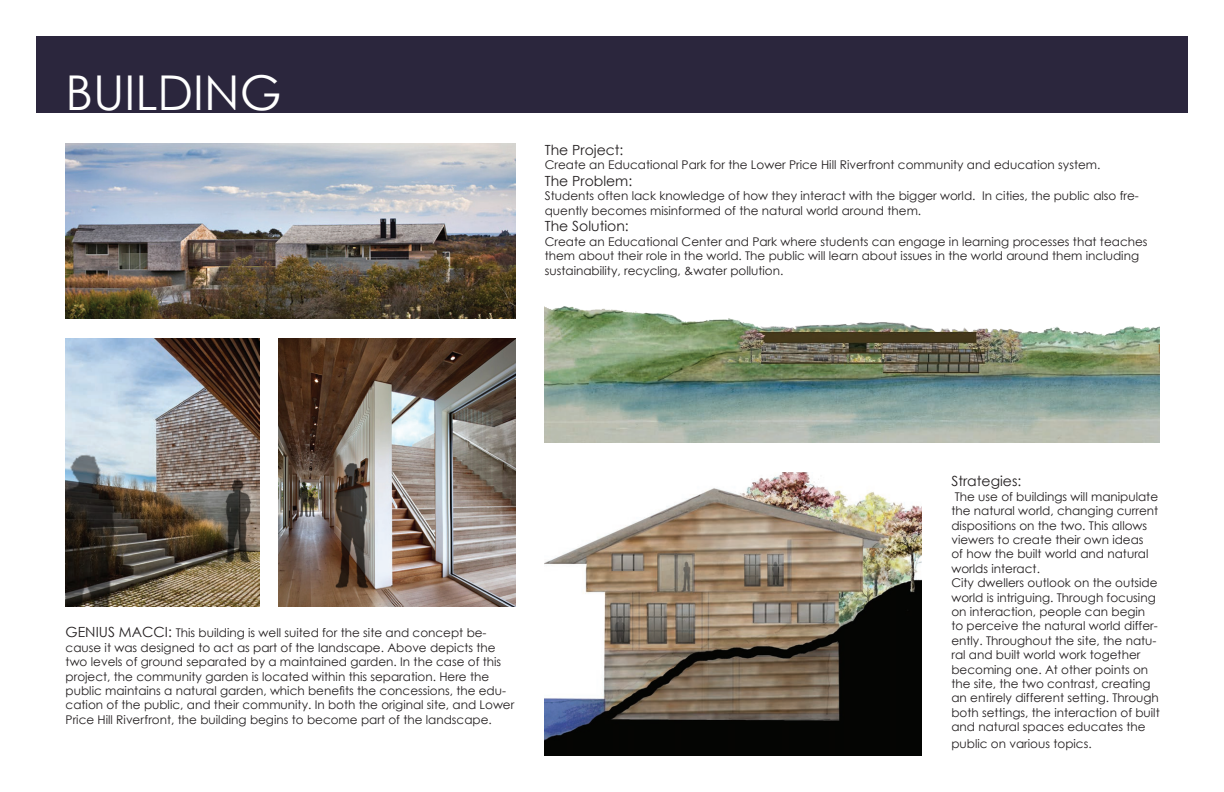
<style>
.page{position:relative;width:1224px;height:792px;background:#fff}
.page>*{position:absolute;margin:0;border:0;box-sizing:border-box;transform-origin:0 0}
.t1{font:48px "Century Gothic";color:#fff}
.t2{font:14px "Century Gothic";color:#231f20}
.t3{font:12px/14.4px "Century Gothic";color:#231f20}
.s1{font-size:14px}
</style>
<div class="page">
<div style="left:36px;top:36px;width:1152px;height:76px;background:#2b263d"></div>
<img style="left:66px;top:144px;width:450px;height:175px">
<img style="left:279px;top:339px;width:237px;height:268px">
<img style="left:66px;top:339px;width:193px;height:268px">
<img style="left:545px;top:306px;width:614px;height:137px">
<img style="left:545px;top:473px;width:377px;height:283px">
<h1 class="t1" style="left:66px;top:64px;width:217px">BUILDING</h1>
<p class="t2" style="left:545px;top:141px;width:80px">The Project:</p>
<p class="t3" style="left:545px;top:157px;width:557px">Create an Educational Park for the Lower Price Hill Riverfront community and education system.</p>
<p class="t2" style="left:545px;top:172px;width:89px">The Problem:</p>
<p class="t3" style="left:545px;top:188px;width:596px">Students often lack knowledge of how they interact with the bigger world. In cities, the public also fre&shy;quently becomes misinformed of the natural world around them.</p>
<p class="t2" style="left:545px;top:218px;width:86px">The Solution:</p>
<p class="t3" style="left:545px;top:234px;width:604px">Create an Educational Center and Park where students can engage in learning processes that teaches them about their role in the world. The public will learn about issues in the world around them including sustainability, recycling, &amp;water pollution.</p>
<p class="t3" style="left:66px;top:626px;width:450px"><span class="s1">GENIUS MACCI:</span> This building is well suited for the site and concept be&shy;cause it was designed to act as part of the landscape. Above depicts the two levels of ground separated by a maintained garden. In the case of this project, the community garden is located within this separation. Here the public maintains a natural garden, which benefits the concessions, the edu&shy;cation of the public, and their community. In both the original site, and Lower Price Hill Riverfront, the building begins to become part of the landscape.</p>
<p class="t2" style="left:951px;top:473px;width:71px">Strategies:</p>
<p class="t3" style="left:951px;top:489px;width:210px">The use of buildings will manipulate the natural world, changing current dispositions on the two. This allows viewers to create their own ideas<br>of how the built world and natural worlds interact.<br>City dwellers outlook on the outside world is intriguing. Through focusing on interaction, people can begin to perceive the natural world differ&shy;ently. Throughout the site, the natu&shy;ral and built world work together becoming one. At other points on the site, the two contrast, creating an entirely different setting. Through both settings, the interaction of built and natural spaces educates the</p>
<p class="t3" style="left:951px;top:736px;width:142px">public on various topics.</p>
</div>
